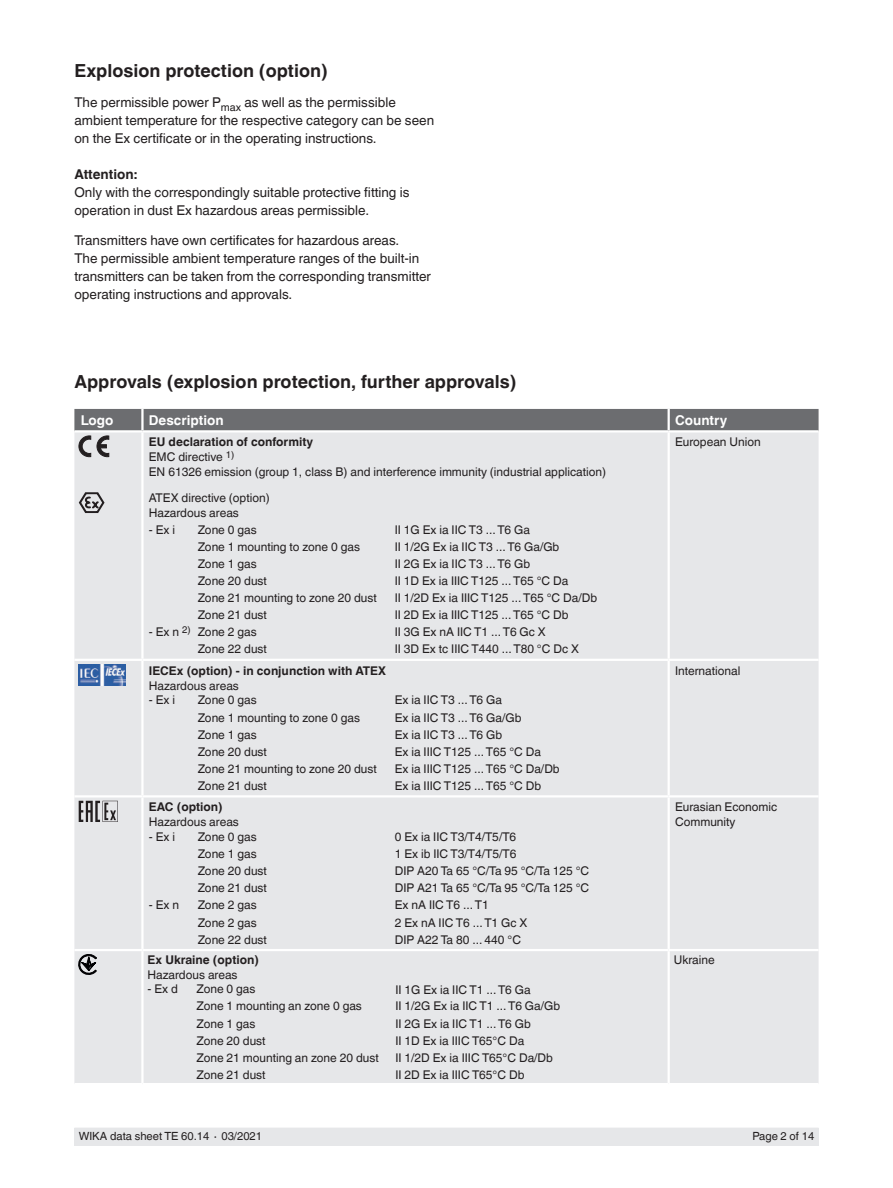
<style>
.page{position:relative;width:893px;height:1188px;background:#fff}
.page>*{position:absolute;margin:0;border:0;box-sizing:border-box;transform-origin:0 0}
.t1{font:700 18px "Helvetica World";color:#231f20}
.t2{font:13.5px/18px "Helvetica World";color:#231f20}
.t3{font:700 13.5px "Helvetica World";color:#fff}
.t4{font:700 13.5px "Helvetica World";color:#231f20}
.t5{font:12px/15px "Helvetica World";color:#231f20}
.t6{font:700 12px "Helvetica World";color:#231f20}
.t7{font:11.25px "Helvetica World";color:#231f20}
.s1{font-weight:700}
</style>
<div class="page">
<div style="left:74px;top:1128px;width:745px;height:17px;background:#e6e7e9"></div>
<div style="left:74px;top:457px;width:745px;height:626px;background:#e6e7e9"></div>
<hr style="left:142px;top:795px;width:527px;height:3px;background:#fff">
<hr style="left:142px;top:949px;width:527px;height:2px;background:#fff">
<hr style="left:669px;top:949px;width:150px;height:2px;background:#fff">
<hr style="left:74px;top:659px;width:68px;height:2px;background:#fff">
<hr style="left:142px;top:659px;width:527px;height:2px;background:#fff">
<hr style="left:669px;top:659px;width:150px;height:2px;background:#fff">
<hr style="left:74px;top:949px;width:68px;height:2px;background:#fff">
<hr style="left:141px;top:951px;width:3px;height:132px;background:#fff">
<hr style="left:74px;top:795px;width:68px;height:3px;background:#fff">
<hr style="left:669px;top:795px;width:150px;height:3px;background:#fff">
<hr style="left:667px;top:433px;width:3px;height:226px;background:#fff">
<hr style="left:667px;top:661px;width:3px;height:134px;background:#fff">
<hr style="left:141px;top:433px;width:3px;height:226px;background:#fff">
<hr style="left:141px;top:661px;width:3px;height:134px;background:#fff">
<hr style="left:667px;top:798px;width:3px;height:151px;background:#fff">
<hr style="left:667px;top:951px;width:3px;height:132px;background:#fff">
<hr style="left:141px;top:798px;width:3px;height:151px;background:#fff">
<svg style="left:74px;top:409px;width:745px;height:48px;background:#b0b0b3"></svg>
<svg style="left:79px;top:492px;width:26px;height:21px"></svg>
<img style="left:79px;top:664px;width:47px;height:21px">
<svg style="left:79px;top:801px;width:39px;height:21px"></svg>
<svg style="left:79px;top:954px;width:17px;height:20px"></svg>
<h1 class="t1" style="left:74px;top:60px;width:255px">Explosion protection (option)</h1>
<p class="t2" style="left:74px;top:93px;width:361px">The permissible power P<sub>max</sub> as well as the permissible ambient temperature for the respective category can be seen on the Ex certificate or in the operating instructions.</p>
<p class="t4" style="left:74px;top:166px;width:64px">Attention:</p>
<p class="t2" style="left:74px;top:183px;width:337px">Only with the correspondingly suitable protective fitting is operation in dust Ex hazardous areas permissible.</p>
<p class="t2" style="left:74px;top:231px;width:358px">Transmitters have own certificates for hazardous areas.<br>The permissible ambient temperature ranges of the built-in transmitters can be taken from the corresponding transmitter operating instructions and approvals.</p>
<h1 class="t1" style="left:74px;top:371px;width:444px">Approvals (explosion protection, further approvals)</h1>
<p class="t3" style="left:81px;top:412px;width:34px">Logo</p>
<p class="t3" style="left:149px;top:412px;width:76px">Description</p>
<p class="t3" style="left:675px;top:412px;width:54px">Country</p>
<p class="t5" style="left:149px;top:435px;width:459px"><span class="s1">EU declaration of conformity<br></span>EMC directive <sup>1)<br></sup>EN 61326 emission (group 1, class B) and interference immunity (industrial application)</p>
<p class="t5" style="left:149px;top:490px;width:122px">ATEX directive (option)<br>Hazardous areas</p>
<p class="t5" style="left:149px;top:522px;width:28px">- Ex i</p>
<p class="t5" style="left:198px;top:522px;width:61px">Zone 0 gas</p>
<p class="t5" style="left:395px;top:522px;width:137px">II 1G Ex ia IIC T3 ... T6 Ga</p>
<p class="t5" style="left:198px;top:539px;width:164px">Zone 1 mounting to zone 0 gas</p>
<p class="t5" style="left:395px;top:539px;width:166px">II 1/2G Ex ia IIC T3 ... T6 Ga/Gb</p>
<p class="t5" style="left:198px;top:556px;width:61px">Zone 1 gas</p>
<p class="t5" style="left:395px;top:556px;width:137px">II 2G Ex ia IIC T3 ... T6 Gb</p>
<p class="t5" style="left:198px;top:573px;width:71px">Zone 20 dust</p>
<p class="t5" style="left:395px;top:573px;width:175px">II 1D Ex ia IIIC T125 ... T65 °C Da</p>
<p class="t5" style="left:198px;top:590px;width:181px">Zone 21 mounting to zone 20 dust</p>
<p class="t5" style="left:395px;top:590px;width:204px">II 1/2D Ex ia IIIC T125 ... T65 °C Da/Db</p>
<p class="t5" style="left:198px;top:608px;width:71px">Zone 21 dust</p>
<p class="t5" style="left:395px;top:608px;width:175px">II 2D Ex ia IIIC T125 ... T65 °C Db</p>
<p class="t5" style="left:149px;top:625px;width:109px">- Ex n <sup>2)</sup> Zone 2 gas</p>
<p class="t5" style="left:395px;top:625px;width:153px">II 3G Ex nA IIC T1 ... T6 Gc X</p>
<p class="t5" style="left:198px;top:642px;width:71px">Zone 22 dust</p>
<p class="t5" style="left:395px;top:642px;width:186px">II 3D Ex tc IIIC T440 ... T80 °C Dc X</p>
<p class="t5" style="left:675px;top:435px;width:87px">European Union</p>
<p class="t6" style="left:149px;top:664px;width:239px">IECEx (option) - in conjunction with ATEX</p>
<p class="t5" style="left:149px;top:678px;width:92px">Hazardous areas</p>
<p class="t5" style="left:149px;top:693px;width:28px">- Ex i</p>
<p class="t5" style="left:198px;top:693px;width:61px">Zone 0 gas</p>
<p class="t5" style="left:395px;top:693px;width:109px">Ex ia IIC T3 ... T6 Ga</p>
<p class="t5" style="left:198px;top:710px;width:164px">Zone 1 mounting to zone 0 gas</p>
<p class="t5" style="left:395px;top:710px;width:128px">Ex ia IIC T3 ... T6 Ga/Gb</p>
<p class="t5" style="left:198px;top:727px;width:61px">Zone 1 gas</p>
<p class="t5" style="left:395px;top:727px;width:109px">Ex ia IIC T3 ... T6 Gb</p>
<p class="t5" style="left:198px;top:744px;width:71px">Zone 20 dust</p>
<p class="t5" style="left:395px;top:744px;width:148px">Ex ia IIIC T125 ... T65 °C Da</p>
<p class="t5" style="left:198px;top:761px;width:181px">Zone 21 mounting to zone 20 dust</p>
<p class="t5" style="left:395px;top:761px;width:166px">Ex ia IIIC T125 ... T65 °C Da/Db</p>
<p class="t5" style="left:198px;top:778px;width:71px">Zone 21 dust</p>
<p class="t5" style="left:395px;top:778px;width:148px">Ex ia IIIC T125 ... T65 °C Db</p>
<p class="t6" style="left:149px;top:800px;width:75px">EAC (option)</p>
<p class="t5" style="left:149px;top:815px;width:92px">Hazardous areas</p>
<p class="t5" style="left:149px;top:829px;width:28px">- Ex i</p>
<p class="t5" style="left:198px;top:829px;width:61px">Zone 0 gas</p>
<p class="t5" style="left:395px;top:829px;width:123px">0 Ex ia IIC T3/T4/T5/T6</p>
<p class="t5" style="left:198px;top:846px;width:61px">Zone 1 gas</p>
<p class="t5" style="left:395px;top:846px;width:123px">1 Ex ib IIC T3/T4/T5/T6</p>
<p class="t5" style="left:198px;top:864px;width:71px">Zone 20 dust</p>
<p class="t5" style="left:395px;top:864px;width:196px">DIP A20 Ta 65 °C/Ta 95 °C/Ta 125 °C</p>
<p class="t5" style="left:198px;top:881px;width:71px">Zone 21 dust</p>
<p class="t5" style="left:395px;top:881px;width:196px">DIP A21 Ta 65 °C/Ta 95 °C/Ta 125 °C</p>
<p class="t5" style="left:149px;top:898px;width:32px">- Ex n</p>
<p class="t5" style="left:198px;top:898px;width:61px">Zone 2 gas</p>
<p class="t5" style="left:395px;top:898px;width:95px">Ex nA IIC T6 ... T1</p>
<p class="t5" style="left:198px;top:915px;width:61px">Zone 2 gas</p>
<p class="t5" style="left:395px;top:915px;width:134px">2 Ex nA IIC T6 ... T1 Gc X</p>
<p class="t5" style="left:198px;top:932px;width:71px">Zone 22 dust</p>
<p class="t5" style="left:395px;top:932px;width:128px">DIP A22 Ta 80 ... 440 °C</p>
<p class="t6" style="left:148px;top:953px;width:113px">Ex Ukraine (option)</p>
<p class="t5" style="left:148px;top:967px;width:92px">Hazardous areas</p>
<p class="t5" style="left:148px;top:982px;width:32px">- Ex d</p>
<p class="t5" style="left:196px;top:982px;width:61px">Zone 0 gas</p>
<p class="t5" style="left:395px;top:982px;width:137px">II 1G Ex ia IIC T1 ... T6 Ga</p>
<p class="t5" style="left:196px;top:999px;width:167px">Zone 1 mounting an zone 0 gas</p>
<p class="t5" style="left:395px;top:999px;width:166px">II 1/2G Ex ia IIC T1 ... T6 Ga/Gb</p>
<p class="t5" style="left:196px;top:1016px;width:61px">Zone 1 gas</p>
<p class="t5" style="left:395px;top:1016px;width:137px">II 2G Ex ia IIC T1 ... T6 Gb</p>
<p class="t5" style="left:196px;top:1033px;width:71px">Zone 20 dust</p>
<p class="t5" style="left:395px;top:1033px;width:130px">II 1D Ex ia IIIC T65°C Da</p>
<p class="t5" style="left:196px;top:1050px;width:184px">Zone 21 mounting an zone 20 dust</p>
<p class="t5" style="left:395px;top:1050px;width:159px">II 1/2D Ex ia IIIC T65°C Da/Db</p>
<p class="t5" style="left:196px;top:1067px;width:71px">Zone 21 dust</p>
<p class="t5" style="left:395px;top:1067px;width:130px">II 2D Ex ia IIIC T65°C Db</p>
<p class="t5" style="left:675px;top:663px;width:67px">International</p>
<p class="t5" style="left:675px;top:800px;width:104px">Eurasian Economic<br>Community</p>
<p class="t5" style="left:674px;top:952px;width:42px">Ukraine</p>
<p class="t7" style="left:79px;top:1130px;width:185px">WIKA data sheet TE 60.14 ∙ 03/2021</p>
<p class="t7" style="left:752px;top:1130px;width:63px">Page 2 of 14</p>
</div>
